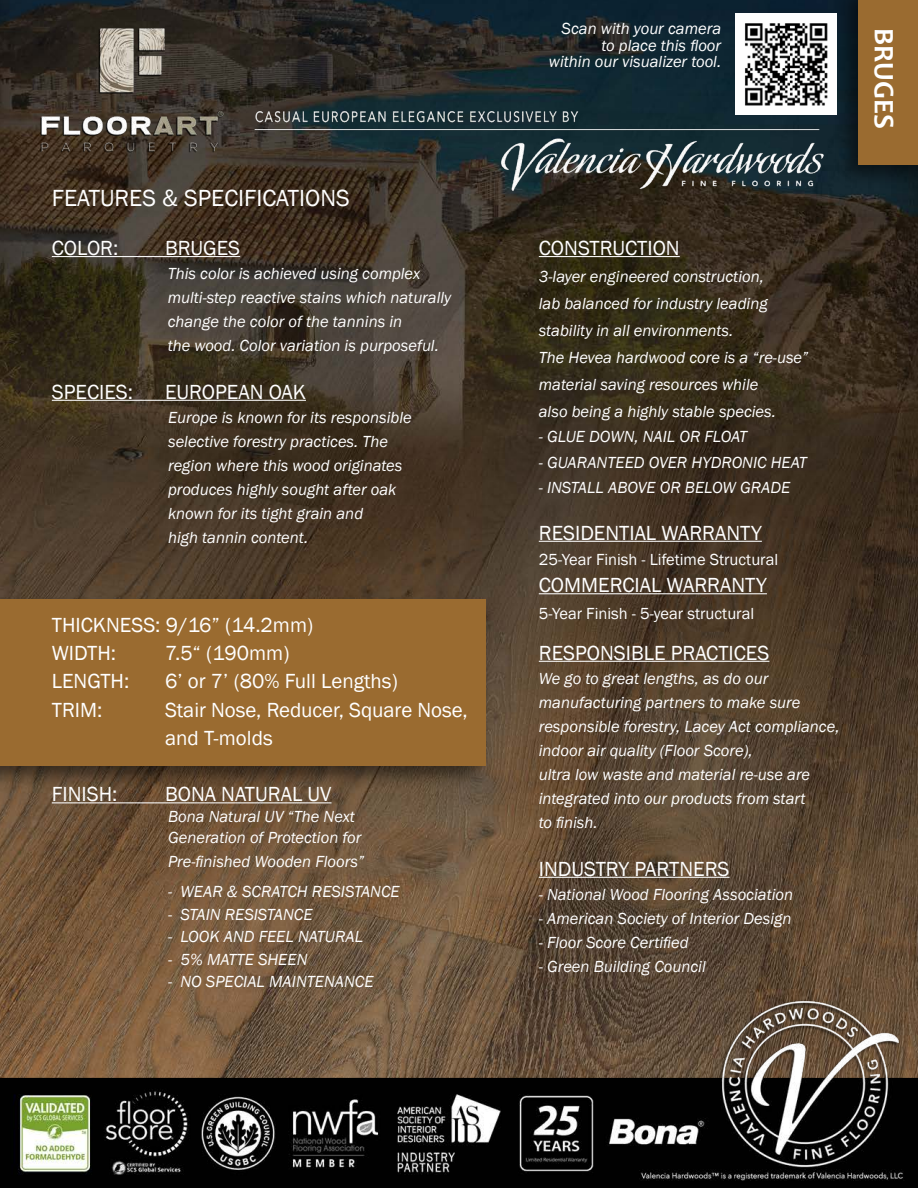
<style>
.page{position:relative;width:918px;height:1188px;background:#fff}
.page>*{position:absolute;margin:0;border:0;box-sizing:border-box;transform-origin:0 0}
.t1{font:700 28.5px "Candara";color:#fff}
.t2{font:24px "Franklin Gothic";color:#fff}
.t3{font:21px/28.5px "Franklin Gothic";color:#fff}
.t4{font:italic 16.5px/24px "Franklin Gothic";color:#fff}
.t5{font:16.5px "Franklin Gothic";color:#fff}
</style>
<div class="page">
<img style="left:0;top:0;width:918px;height:1078px">
<div style="left:834px;top:0;width:84px;height:189px;background:#0c1d26"></div>
<div style="left:858px;top:0;width:60px;height:164px;background:#9a6b30"></div>
<div style="left:0;top:594px;width:492px;height:196px;background:#000;opacity:.5"></div>
<div style="left:0;top:599px;width:486px;height:166px;background:#9a6b30"></div>
<hr style="left:52px;top:256px;width:188px;height:1px;background:#fff">
<hr style="left:52px;top:400px;width:254px;height:1px;background:#fff">
<hr style="left:52px;top:802px;width:280px;height:1px;background:#fff">
<hr style="left:539px;top:256px;width:141px;height:1px;background:#fff">
<hr style="left:539px;top:541px;width:223px;height:1px;background:#fff">
<hr style="left:539px;top:593px;width:228px;height:1px;background:#fff">
<hr style="left:539px;top:661px;width:230px;height:1px;background:#fff">
<hr style="left:539px;top:877px;width:191px;height:1px;background:#fff">
<img style="left:736px;top:14px;width:101px;height:101px">
<svg style="left:0;top:1078px;width:918px;height:110px;background:#292a27"></svg>
<h2 class="t2" style="left:52px;top:183px;width:299px">FEATURES &amp; SPECIFICATIONS</h2>
<p class="t3" style="left:52px;top:234px;width:68px">COLOR:</p>
<p class="t3" style="left:165px;top:234px;width:77px">BRUGES</p>
<p class="t4" style="left:168px;top:262px;width:285px">This color is achieved using complex multi-step reactive stains which naturally change the color of the tannins in<br>the wood. Color variation is purposeful.</p>
<p class="t3" style="left:52px;top:378px;width:83px">SPECIES:</p>
<p class="t3" style="left:165px;top:378px;width:142px">EUROPEAN OAK</p>
<p class="t4" style="left:168px;top:406px;width:245px">Europe is known for its responsible selective forestry practices. The region where this wood originates produces highly sought after oak known for its tight grain and<br>high tannin content.</p>
<p class="t3" style="left:52px;top:611px;width:263px">THICKNESS: 9/16” (14.2mm)<br>WIDTH:</p>
<p class="t3" style="left:165px;top:639px;width:126px">7.5“ (190mm)</p>
<p class="t3" style="left:52px;top:668px;width:79px">LENGTH:</p>
<p class="t3" style="left:165px;top:668px;width:234px">6’ or 7’ (80% Full Lengths)</p>
<p class="t3" style="left:52px;top:696px;width:52px">TRIM:</p>
<p class="t3" style="left:165px;top:696px;width:304px">Stair Nose, Reducer, Square Nose, and T-molds</p>
<p class="t3" style="left:52px;top:780px;width:67px">FINISH:</p>
<p class="t3" style="left:165px;top:780px;width:168px">BONA NATURAL UV</p>
<p class="t4" style="left:168px;top:807px;width:195px;line-height:21px">Bona Natural UV “The Next<br>Generation of Protection for</p>
<p class="t4" style="left:168px;top:850px;width:198px">Pre-finished Wooden Floors”</p>
<p class="t4" style="left:168px;top:880px;width:233px">- WEAR &amp; SCRATCH RESISTANCE</p>
<p class="t4" style="left:168px;top:903px;width:146px">- STAIN RESISTANCE</p>
<p class="t4" style="left:168px;top:925px;width:197px">- LOOK AND FEEL NATURAL</p>
<p class="t4" style="left:168px;top:948px;width:141px">- 5% MATTE SHEEN</p>
<p class="t4" style="left:168px;top:970px;width:207px">- NO SPECIAL MAINTENANCE</p>
<p class="t4" style="left:562px;top:17px;width:161px">Scan with your camera</p>
<p class="t4" style="left:549px;top:37px;width:174px;line-height:16.5px;text-align:right">to place this floor<br>within our visualizer tool.</p>
<h1 class="t1" style="left:901px;top:28px;width:102px;rotate:90deg">BRUGES</h1>
<p class="t3" style="left:539px;top:234px;width:142px">CONSTRUCTION</p>
<p class="t4" style="left:539px;top:263px;width:271px;line-height:27px">3-layer engineered construction,<br>lab balanced for industry leading stability in all environments.<br>The Hevea hardwood core is a “re-use” material saving resources while<br>also being a highly stable species.</p>
<p class="t4" style="left:539px;top:425px;width:210px">- GLUE DOWN, NAIL OR FLOAT</p>
<p class="t4" style="left:539px;top:451px;width:270px">- GUARANTEED OVER HYDRONIC HEAT</p>
<p class="t4" style="left:539px;top:476px;width:253px">- INSTALL ABOVE OR BELOW GRADE</p>
<p class="t3" style="left:539px;top:519px;width:225px">RESIDENTIAL WARRANTY</p>
<p class="t5" style="left:539px;top:549px;width:241px">25-Year Finish - Lifetime Structural</p>
<p class="t3" style="left:539px;top:571px;width:230px">COMMERCIAL WARRANTY</p>
<p class="t5" style="left:539px;top:603px;width:217px">5-Year Finish - 5-year structural</p>
<p class="t3" style="left:539px;top:639px;width:232px">RESPONSIBLE PRACTICES</p>
<p class="t4" style="left:539px;top:667px;width:302px">We go to great lengths, as do our manufacturing partners to make sure responsible forestry, Lacey Act compliance, indoor air quality (Floor Score),<br>ultra low waste and material re-use are integrated into our products from start<br>to finish.</p>
<p class="t3" style="left:539px;top:855px;width:192px">INDUSTRY PARTNERS</p>
<p class="t4" style="left:539px;top:883px;width:256px">- National Wood Flooring Association</p>
<p class="t4" style="left:539px;top:907px;width:254px">- American Society of Interior Design</p>
<p class="t4" style="left:539px;top:931px;width:151px">- Floor Score Certified</p>
<p class="t4" style="left:539px;top:955px;width:169px">- Green Building Council</p>
</div>
